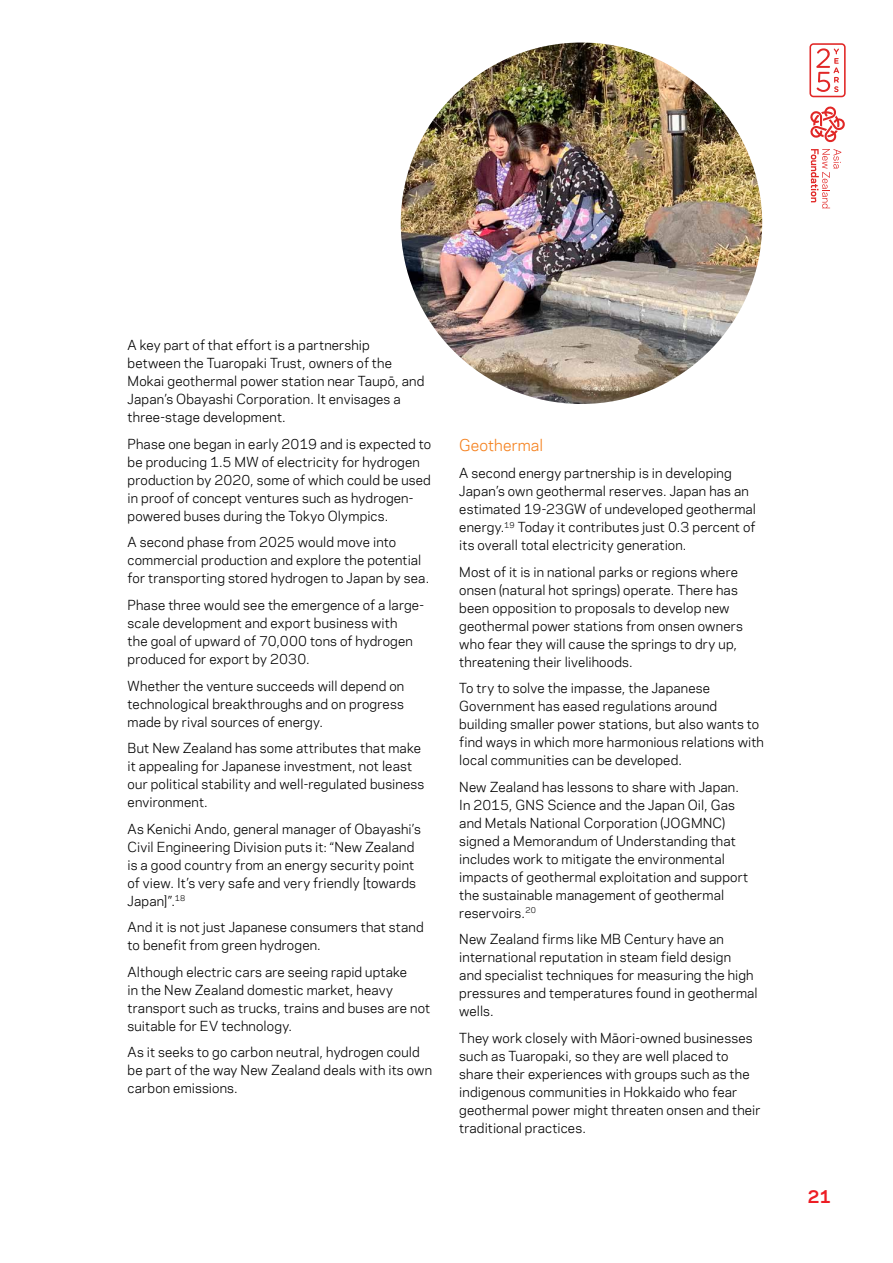
<style>
.page{position:relative;width:893px;height:1263px;background:#fff}
.page>*{position:absolute;margin:0;border:0;box-sizing:border-box;transform-origin:0 0}
.t1{font:700 16.5px "Polaris";color:#ed1d24}
.t2{font:15px "Polaris";letter-spacing:.005em;color:#f58220}
.t3{font:12.75px/18px "Polaris";letter-spacing:.015em;color:#000}
</style>
<div class="page">
<img style="left:401px;top:43px;width:361px;height:361px;border-radius:181px">
<svg style="left:810px;top:106px;width:35px;height:102px"></svg>
<svg style="left:809px;top:43px;width:37px;height:54px"></svg>
<p class="t3" style="left:128px;top:336px;width:298px">A key part of that effort is a partnership between the Tuaropaki Trust, owners of the Mokai geothermal power station near Taupō, and Japan’s Obayashi Corporation. It envisages a three-stage development.</p>
<p class="t3" style="left:128px;top:434px;width:305px">Phase one began in early 2019 and is expected to be producing 1.5 MW of electricity for hydrogen production by 2020, some of which could be used in proof of concept ventures such as hydrogen&shy;powered buses during the Tokyo Olympics.</p>
<p class="t3" style="left:128px;top:533px;width:303px">A second phase from 2025 would move into commercial production and explore the potential for transporting stored hydrogen to Japan by sea.</p>
<p class="t3" style="left:128px;top:595px;width:298px">Phase three would see the emergence of a large&shy;scale development and export business with<br>the goal of upward of 70,000 tons of hydrogen produced for export by 2030.</p>
<p class="t3" style="left:128px;top:676px;width:278px;text-align:justify">Whether the venture succeeds will depend on technological breakthroughs and on progress made by rival sources of energy.</p>
<p class="t3" style="left:128px;top:738px;width:298px">But New Zealand has some attributes that make it appealing for Japanese investment, not least our political stability and well-regulated business environment.</p>
<p class="t3" style="left:128px;top:819px;width:295px">As Kenichi Ando, general manager of Obayashi’s Civil Engineering Division puts it: “New Zealand is a good country from an energy security point of view. It’s very safe and very friendly [towards Japan]”.<sup>18</sup></p>
<p class="t3" style="left:128px;top:917px;width:298px">And it is not just Japanese consumers that stand to benefit from green hydrogen.</p>
<p class="t3" style="left:128px;top:962px;width:304px">Although electric cars are seeing rapid uptake<br>in the New Zealand domestic market, heavy transport such as trucks, trains and buses are not suitable for EV technology.</p>
<p class="t3" style="left:128px;top:1042px;width:306px">As it seeks to go carbon neutral, hydrogen could be part of the way New Zealand deals with its own carbon emissions.</p>
<p class="t2" style="left:459px;top:434px;width:85px">Geothermal</p>
<p class="t3" style="left:459px;top:463px;width:298px">A second energy partnership is in developing Japan’s own geothermal reserves. Japan has an estimated 19-23GW of undeveloped geothermal energy.<sup>19</sup> Today it contributes just 0.3 percent of its overall total electricity generation.</p>
<p class="t3" style="left:459px;top:562px;width:285px">Most of it is in national parks or regions where onsen (natural hot springs) operate. There has been opposition to proposals to develop new geothermal power stations from onsen owners who fear they will cause the springs to dry up, threatening their livelihoods.</p>
<p class="t3" style="left:459px;top:678px;width:306px">To try to solve the impasse, the Japanese Government has eased regulations around building smaller power stations, but also wants to find ways in which more harmonious relations with local communities can be developed.</p>
<p class="t3" style="left:459px;top:777px;width:291px">New Zealand has lessons to share with Japan.<br>In 2015, GNS Science and the Japan Oil, Gas and Metals National Corporation (JOGMNC) signed a Memorandum of Understanding that includes work to mitigate the environmental impacts of geothermal exploitation and support the sustainable management of geothermal reservoirs.<sup>20</sup></p>
<p class="t3" style="left:459px;top:929px;width:300px">New Zealand firms like MB Century have an international reputation in steam field design<br>and specialist techniques for measuring the high pressures and temperatures found in geothermal wells.</p>
<p class="t3" style="left:459px;top:1028px;width:303px">They work closely with Māori-owned businesses such as Tuaropaki, so they are well placed to share their experiences with groups such as the indigenous communities in Hokkaido who fear geothermal power might threaten onsen and their traditional practices.</p>
<p class="t1" style="left:808px;top:1184px;width:25px">21</p>
</div>
